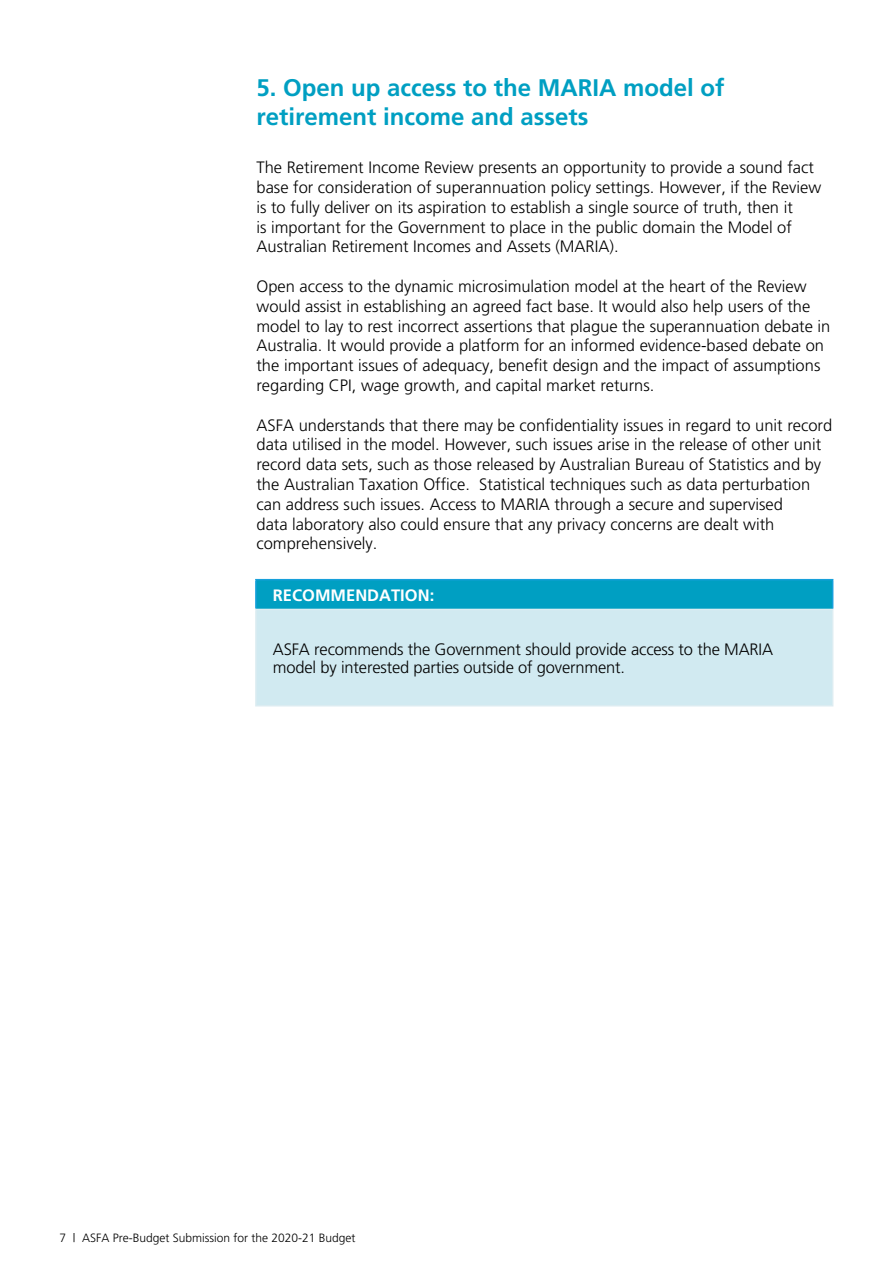
<style>
.page{position:relative;width:893px;height:1263px;background:#fff}
.page>*{position:absolute;margin:0;border:0;box-sizing:border-box;transform-origin:0 0}
.t1{font:700 24px/28.8px "Frutiger";color:#009fc2}
.t2{font:300 16.5px/19.8px "Frutiger";color:#000}
.t3{font:700 16.5px "Frutiger";color:#fff}
.t4{font:300 12px "Frutiger";color:#000}
</style>
<div class="page">
<div style="left:256px;top:580px;width:577px;height:29px;background:#009fc2"></div>
<div style="left:256px;top:609px;width:577px;height:97px;background:#d1eaf1"></div>
<hr style="left:255px;top:579px;width:578px;height:1px;background:#16a0db">
<hr style="left:255px;top:580px;width:2px;height:29px;background:#16a0db">
<svg style="left:832px;top:580px;width:1px;height:29px"></svg>
<hr style="left:255px;top:609px;width:578px;height:1px;background:#ddedf2">
<hr style="left:255px;top:610px;width:2px;height:95px;background:#ddedf2">
<hr style="left:832px;top:610px;width:1px;height:95px;background:#ddedf2">
<hr style="left:255px;top:705px;width:578px;height:1px;background:#ddedf2">
<h1 class="t1" style="left:256px;top:73px;width:470px">5. Open up access to the MARIA model of retirement income and assets</h1>
<p class="t2" style="left:256px;top:158px;width:566px">The Retirement Income Review presents an opportunity to provide a sound fact base for consideration of superannuation policy settings. However, if the Review is to fully deliver on its aspiration to establish a single source of truth, then it<br>is important for the Government to place in the public domain the Model of Australian Retirement Incomes and Assets (MARIA).</p>
<p class="t2" style="left:256px;top:276px;width:575px">Open access to the dynamic microsimulation model at the heart of the Review would assist in establishing an agreed fact base. It would also help users of the model to lay to rest incorrect assertions that plague the superannuation debate in Australia. It would provide a platform for an informed evidence-based debate on the important issues of adequacy, benefit design and the impact of assumptions regarding CPI, wage growth, and capital market returns.</p>
<p class="t2" style="left:256px;top:415px;width:577px">ASFA understands that there may be confidentiality issues in regard to unit record data utilised in the model. However, such issues arise in the release of other unit record data sets, such as those released by Australian Bureau of Statistics and by the Australian Taxation Office. Statistical techniques such as data perturbation can address such issues. Access to MARIA through a secure and supervised<br>data laboratory also could ensure that any privacy concerns are dealt with comprehensively.</p>
<p class="t3" style="left:273px;top:586px;width:163px">RECOMMENDATION:</p>
<p class="t2" style="left:273px;top:640px;width:502px;line-height:18px">ASFA recommends the Government should provide access to the MARIA model by interested parties outside of government.</p>
<p class="t4" style="left:60px;top:1231px;width:298px">7 | ASFA Pre-Budget Submission for the 2020-21 Budget</p>
</div>
